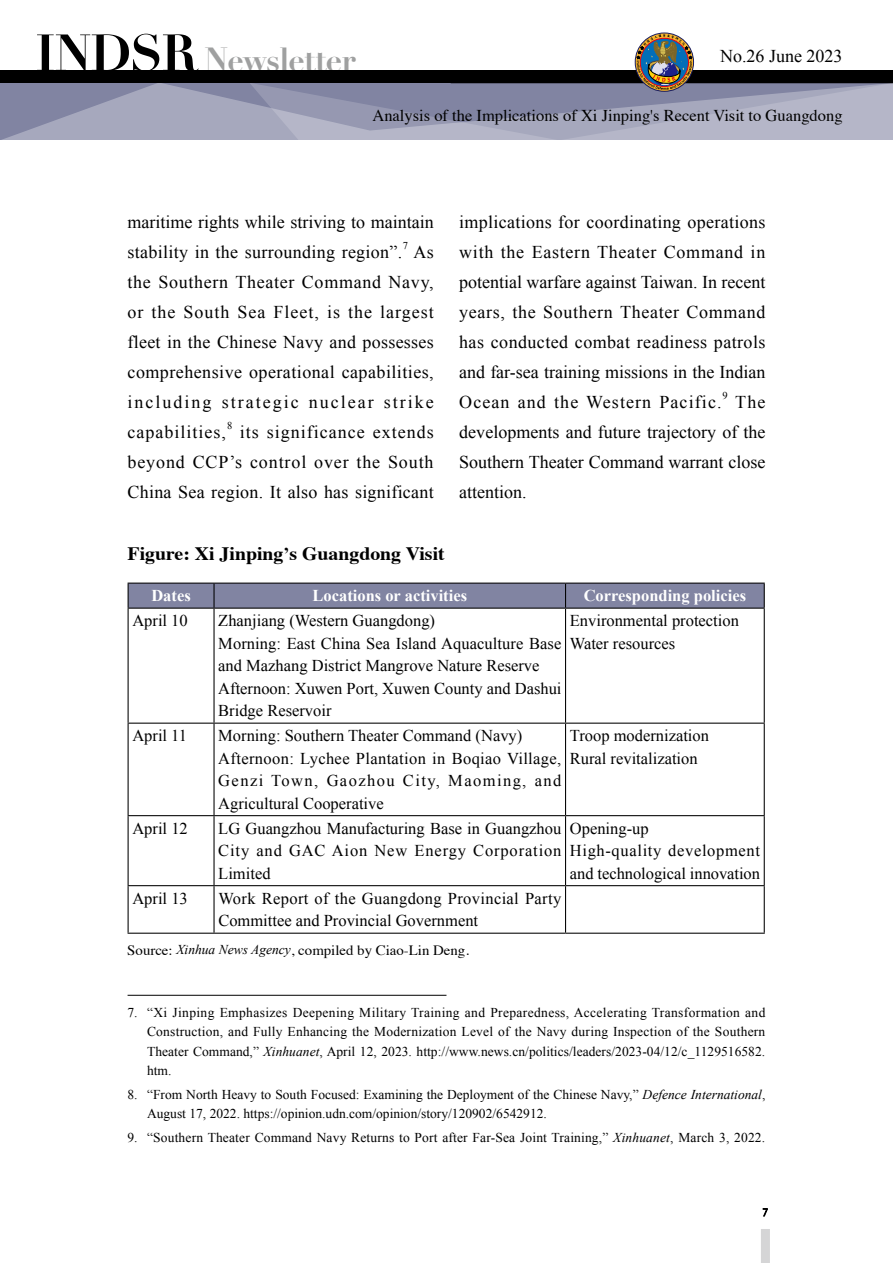
<style>
.page{position:relative;width:893px;height:1263px;background:#fff}
.page>*{position:absolute;margin:0;border:0;box-sizing:border-box;transform-origin:0 0}
.t1{font:700 32.7px "Didot";letter-spacing:-.03em;color:#9fa0a0}
.t2{font:700 18.9px "Times";color:#000;scale:1.05 1}
.t3{font:18px/30px "Times New Roman";letter-spacing:.015em;color:#000;text-align:justify}
.t4{font:16.5px/22.5px "Times New Roman";color:#000}
.t5{font:16.5px/22.5px "Times New Roman";letter-spacing:.02em;color:#000}
.t6{font:16.5px "Times";color:#000}
.t7{font:700 16.5px "Times New Roman";color:#fff}
.t8{font:14.1px "Times";color:#000;scale:1.05 1}
.t9{font:13.5px/19.5px "Times New Roman";color:#000;text-align:justify}
.t10{font:10.5px "Times New Roman";color:#000}
.s1{font-size:50.55px;color:#000}
.s2{font-family:"Times New Roman";font-size:18px}
.s3{font-family:"Times New Roman";font-style:italic;font-size:13.5px}
.s4{font-style:italic}
</style>
<div class="page">
<svg style="left:0;top:83px;width:249px;height:57px;background:#979ab2"></svg>
<svg style="left:763px;top:1208px;width:4px;height:8px"></svg>
<div style="left:0;top:70px;width:893px;height:13px;background:#000"></div>
<svg style="left:249px;top:34px;width:644px;height:106px"></svg>
<div style="left:761px;top:1229px;width:9px;height:34px;background:#d5d5d6"></div>
<hr style="left:128px;top:995px;width:318px;height:1px;background:#000">
<svg style="left:128px;top:583px;width:637px;height:25px;background:#7b7d9a"></svg>
<hr style="left:128px;top:608px;width:86px;height:1px;background:#000">
<hr style="left:128px;top:609px;width:1px;height:114px;background:#000">
<hr style="left:214px;top:608px;width:352px;height:1px;background:#000">
<hr style="left:213px;top:609px;width:2px;height:114px;background:#000">
<hr style="left:566px;top:608px;width:199px;height:1px;background:#000">
<hr style="left:565px;top:609px;width:1px;height:114px;background:#000">
<hr style="left:764px;top:609px;width:1px;height:114px;background:#000">
<hr style="left:128px;top:723px;width:86px;height:1px;background:#000">
<hr style="left:128px;top:724px;width:1px;height:91px;background:#000">
<hr style="left:214px;top:723px;width:352px;height:1px;background:#000">
<hr style="left:213px;top:724px;width:2px;height:91px;background:#000">
<hr style="left:566px;top:723px;width:199px;height:1px;background:#000">
<hr style="left:565px;top:724px;width:1px;height:91px;background:#000">
<hr style="left:764px;top:724px;width:1px;height:91px;background:#000">
<hr style="left:128px;top:815px;width:86px;height:1px;background:#000">
<hr style="left:128px;top:816px;width:1px;height:69px;background:#000">
<hr style="left:214px;top:815px;width:352px;height:1px;background:#000">
<hr style="left:213px;top:816px;width:2px;height:69px;background:#000">
<hr style="left:566px;top:815px;width:199px;height:1px;background:#000">
<hr style="left:565px;top:816px;width:1px;height:69px;background:#000">
<hr style="left:764px;top:816px;width:1px;height:69px;background:#000">
<hr style="left:128px;top:885px;width:86px;height:1px;background:#000">
<hr style="left:128px;top:886px;width:1px;height:47px;background:#000">
<hr style="left:214px;top:885px;width:352px;height:1px;background:#000">
<hr style="left:213px;top:886px;width:2px;height:47px;background:#000">
<hr style="left:566px;top:885px;width:199px;height:1px;background:#000">
<hr style="left:565px;top:886px;width:1px;height:47px;background:#000">
<hr style="left:764px;top:886px;width:1px;height:47px;background:#000">
<hr style="left:128px;top:933px;width:86px;height:1px;background:#000">
<hr style="left:214px;top:933px;width:352px;height:1px;background:#000">
<hr style="left:566px;top:933px;width:199px;height:1px;background:#000">
<h1 class="t1" style="left:35px;top:38px;width:322px"><span class="s1">INDSR</span> Newsletter</h1>
<p class="t3" style="left:720px;top:41px;width:124px">No.26 June 2023</p>
<p class="t6" style="left:372px;top:100px;width:472px">Analysis of the Implications of Xi Jinping's Recent Visit to Guangdong</p>
<p class="t3" style="left:128px;top:206px;width:308px">maritime rights while striving to maintain stability in the surrounding region”.</p>
<p class="t10" style="left:403px;top:239px;width:7px">7</p>
<p class="t3" style="left:128px;top:236px;width:308px;text-indent:286px">As the Southern Theater Command Navy, or the South Sea Fleet, is the largest fleet in the Chinese Navy and possesses comprehensive operational capabilities, including strategic nuclear strike capabilities,</p>
<p class="t10" style="left:227px;top:419px;width:7px">8</p>
<p class="t3" style="left:128px;top:416px;width:308px;text-indent:112px">its significance extends beyond CCP’s control over the South China Sea region. It also has significant</p>
<p class="t3" style="left:459px;top:206px;width:308px">implications for coordinating operations with the Eastern Theater Command in potential warfare against Taiwan. In recent years, the Southern Theater Command has conducted combat readiness patrols and far-sea training missions in the Indian Ocean and the Western Pacific.</p>
<p class="t10" style="left:723px;top:389px;width:7px">9</p>
<p class="t3" style="left:459px;top:386px;width:308px;text-indent:276px">The developments and future trajectory of the Southern Theater Command warrant close attention.</p>
<p class="t2" style="left:128px;top:536px;width:304px">Figure: Xi Jinping<span class="s2">’</span>s Guangdong Visit</p>
<p class="t7" style="left:151px;top:584px;width:41px">Dates</p>
<p class="t7" style="left:312px;top:584px;width:156px">Locations or activities</p>
<p class="t7" style="left:584px;top:584px;width:164px">Corresponding policies</p>
<p class="t4" style="left:132px;top:609px;width:57px">April 10</p>
<p class="t4" style="left:218px;top:609px;width:345px">Zhanjiang (Western Guangdong)<br>Morning: East China Sea Island Aquaculture Base and Mazhang District Mangrove Nature Reserve Afternoon: Xuwen Port, Xuwen County and Dashui Bridge Reservoir</p>
<p class="t4" style="left:570px;top:609px;width:171px">Environmental protection<br>Water resources</p>
<p class="t4" style="left:132px;top:724px;width:56px">April 11</p>
<p class="t5" style="left:218px;top:724px;width:345px">Morning: Southern Theater Command (Navy)<br>Afternoon: Lychee Plantation in Boqiao Village, Genzi Town, Gaozhou City, Maoming, and Agricultural Cooperative</p>
<p class="t4" style="left:570px;top:724px;width:141px">Troop modernization<br>Rural revitalization</p>
<p class="t4" style="left:132px;top:817px;width:57px">April 12</p>
<p class="t4" style="left:218px;top:817px;width:345px;text-align:justify">LG Guangzhou Manufacturing Base in Guangzhou City and GAC Aion New Energy Corporation Limited</p>
<p class="t4" style="left:570px;top:817px;width:192px">Opening-up<br>High-quality development and technological innovation</p>
<p class="t4" style="left:132px;top:887px;width:57px">April 13</p>
<p class="t5" style="left:218px;top:887px;width:344px">Work Report of the Guangdong Provincial Party<br>Committee and Provincial Government</p>
<p class="t8" style="left:127px;top:937px;width:327px">Source: <span class="s3">Xinhua News Agency</span>, compiled by Ciao-Lin Deng.</p>
<p class="t9" style="left:147px;top:1002px;width:620px;text-indent:-19px">7. “Xi Jinping Emphasizes Deepening Military Training and Preparedness, Accelerating Transformation and Construction, and Fully Enhancing the Modernization Level of the Navy during Inspection of the Southern Theater Command,” <span class="s4">Xinhuanet</span>, April 12, 2023. http://www.news.cn/politics/leaders/2023-04/12/c_1129516582. htm.</p>
<p class="t9" style="left:147px;top:1084px;width:620px;text-indent:-19px">8. “From North Heavy to South Focused: Examining the Deployment of the Chinese Navy,” <span class="s4">Defence International</span>,<br>August 17, 2022. https://opinion.udn.com/opinion/story/120902/6542912.</p>
<p class="t9" style="left:128px;top:1128px;width:639px">9. “Southern Theater Command Navy Returns to Port after Far-Sea Joint Training,” <span class="s4">Xinhuanet</span>, March 3, 2022.</p>
</div>
